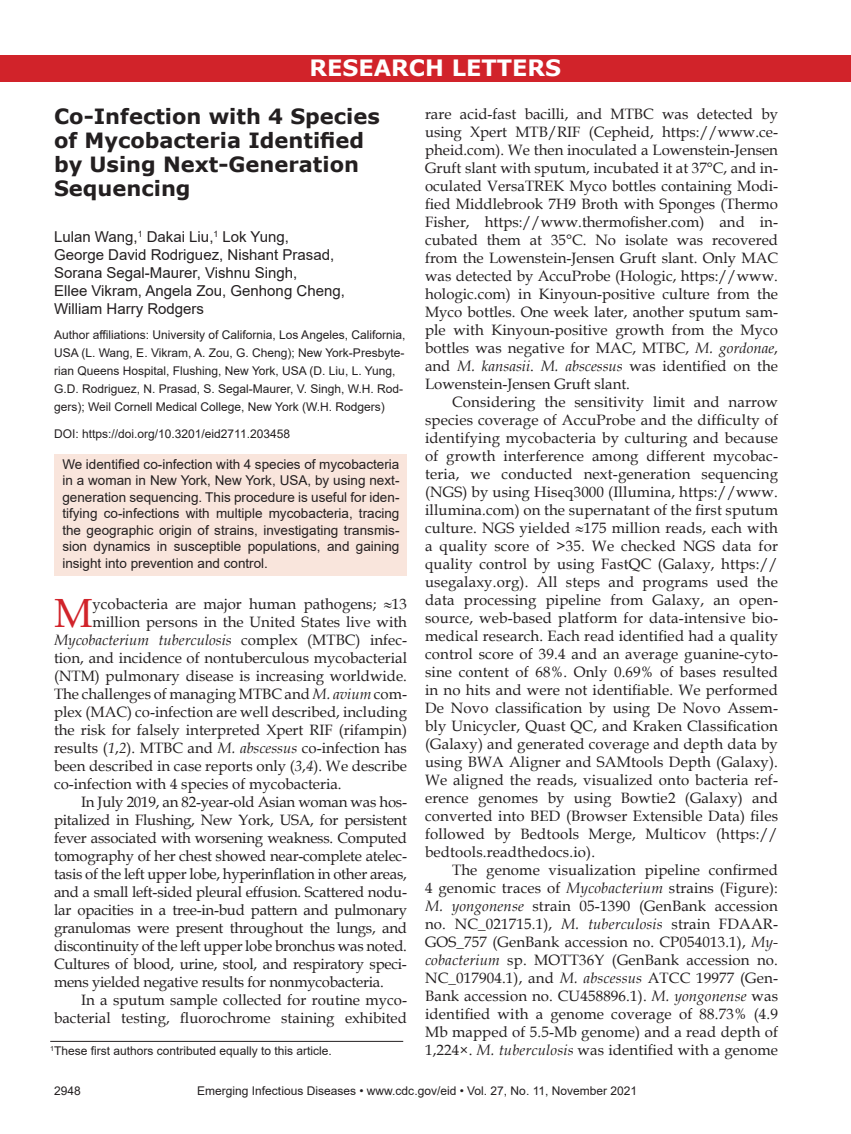
<style>
.page{position:relative;width:851px;height:1134px;background:#fff}
.page>*{position:absolute;margin:0;border:0;box-sizing:border-box;transform-origin:0 0}
.t1{font:40.8px "Book Antiqua";color:#d1232a}
.t2{font:700 22.5px "Verdana";color:#fff}
.t3{font:700 21px/24px "Verdana";color:#231f20}
.t4{font:15px/18px "Book Antiqua";color:#231f20;text-align:justify}
.t5{font:15px/18px "Arial";color:#231f20}
.t6{font:italic 15px "Book Antiqua";color:#231f20}
.t7{font:13.5px/16.5px "Arial";color:#231f20;text-align:justify}
.t8{font:12px/18px "Arial";color:#231f20}
.s1{font-style:normal}
.s2{font-style:italic}
</style>
<div class="page">
<div style="left:55px;top:454px;width:352px;height:122px;background:#f9e5dc"></div>
<div style="left:0;top:55px;width:850px;height:26px;background:#d1232a"></div>
<hr style="left:50px;top:1041px;width:353px;height:1px;background:#231f20">
<h2 class="t2" style="left:309px;top:52px;width:253px">RESEARCH LETTERS</h2>
<h3 class="t3" style="left:54px;top:104px;width:327px">Co-Infection with 4 Species of Mycobacteria Identified by Using Next-Generation<br>Sequencing</h3>
<p class="t5" style="left:54px;top:228px;width:292px">Lulan Wang,<sup>1</sup> Dakai Liu,<sup>1</sup> Lok Yung,<br>George David Rodriguez, Nishant Prasad, Sorana Segal-Maurer, Vishnu Singh,<br>Ellee Vikram, Angela Zou, Genhong Cheng, William Harry Rodgers</p>
<p class="t8" style="left:54px;top:326px;width:353px">Author affiliations: University of California, Los Angeles, California, USA (L. Wang, E. Vikram, A. Zou, G. Cheng); New York-Presbyte&shy;rian Queens Hospital, Flushing, New York, USA (D. Liu, L. Yung, G.D. Rodriguez, N. Prasad, S. Segal-Maurer, V. Singh, W.H. Rod&shy;gers); Weil Cornell Medical College, New York (W.H. Rodgers)</p>
<p class="t8" style="left:54px;top:425px;width:237px">DOI: https://doi.org/10.3201/eid2711.203458</p>
<p class="t7" style="left:62px;top:456px;width:338px">We identified co-infection with 4 species of mycobacteria in a woman in New York, New York, USA, by using next&shy;generation sequencing. This procedure is useful for iden&shy;tifying co-infections with multiple mycobacteria, tracing the geographic origin of strains, investigating transmis&shy;sion dynamics in susceptible populations, and gaining insight into prevention and control.</p>
<h1 class="t1" style="left:54px;top:585px;width:40px">M</h1>
<p class="t4" style="left:93px;top:595px;width:316px">ycobacteria are major human pathogens; ≈13</p>
<p class="t4" style="left:93px;top:613px;width:316px">million persons in the United States live with</p>
<p class="t6" style="left:54px;top:630px;width:354px">Mycobacterium tuberculosis <span class="s1">complex (MTBC) infec-</span></p>
<p class="t4" style="left:54px;top:649px;width:354px">tion, and incidence of nontuberculous mycobacterial</p>
<p class="t4" style="left:54px;top:667px;width:354px">(NTM) pulmonary disease is increasing worldwide.</p>
<p class="t4" style="left:54px;top:685px;width:354px">The challenges of managing MTBC and <span class="s2">M. avium</span> com-</p>
<p class="t4" style="left:54px;top:703px;width:354px">plex (MAC) co-infection are well described, including</p>
<p class="t4" style="left:54px;top:721px;width:354px">the risk for falsely interpreted Xpert RIF (rifampin)</p>
<p class="t4" style="left:54px;top:739px;width:354px">results (<span class="s2">1</span>,<span class="s2">2</span>). MTBC and <span class="s2">M. abscessus</span> co-infection has</p>
<p class="t4" style="left:54px;top:757px;width:354px">been described in case reports only (<span class="s2">3</span>,<span class="s2">4</span>). We describe</p>
<p class="t4" style="left:54px;top:775px;width:289px">co-infection with 4 species of mycobacteria.</p>
<p class="t4" style="left:81px;top:793px;width:327px">In July 2019, an 82-year-old Asian woman was hos-</p>
<p class="t4" style="left:54px;top:811px;width:354px">pitalized in Flushing, New York, USA, for persistent</p>
<p class="t4" style="left:54px;top:829px;width:354px">fever associated with worsening weakness. Computed</p>
<p class="t4" style="left:54px;top:847px;width:354px">tomography of her chest showed near-complete atelec-</p>
<p class="t4" style="left:54px;top:865px;width:354px">tasis of the left upper lobe, hyperinflation in other areas,</p>
<p class="t4" style="left:54px;top:883px;width:354px">and a small left-sided pleural effusion. Scattered nodu-</p>
<p class="t4" style="left:54px;top:901px;width:354px">lar opacities in a tree-in-bud pattern and pulmonary</p>
<p class="t4" style="left:54px;top:919px;width:354px">granulomas were present throughout the lungs, and</p>
<p class="t4" style="left:54px;top:937px;width:354px">discontinuity of the left upper lobe bronchus was noted.</p>
<p class="t4" style="left:54px;top:955px;width:354px">Cultures of blood, urine, stool, and respiratory speci-</p>
<p class="t4" style="left:54px;top:973px;width:331px">mens yielded negative results for nonmycobacteria.</p>
<p class="t4" style="left:81px;top:991px;width:327px">In a sputum sample collected for routine myco-</p>
<p class="t4" style="left:54px;top:1009px;width:354px">bacterial testing, fluorochrome staining exhibited</p>
<p class="t8" style="left:50px;top:1042px;width:283px"><sup>1</sup>These first authors contributed equally to this article.</p>
<p class="t4" style="left:425px;top:104px;width:354px">rare acid-fast bacilli, and MTBC was detected by using Xpert MTB/RIF (Cepheid, https://www.ce&shy;pheid.com). We then inoculated a Lowenstein-Jensen Gruft slant with sputum, incubated it at 37°C, and in&shy;oculated VersaTREK Myco bottles containing Modi&shy;fied Middlebrook 7H9 Broth with Sponges (Thermo Fisher, https://www.thermofisher.com) and in&shy;cubated them at 35°C. No isolate was recovered from the Lowenstein-Jensen Gruft slant. Only MAC was detected by AccuProbe (Hologic, https://www. hologic.com) in Kinyoun-positive culture from the Myco bottles. One week later, another sputum sam&shy;ple with Kinyoun-positive growth from the Myco bottles was negative for MAC, MTBC, <span class="s2">M. gordonae</span>, and <span class="s2">M. kansasii</span>. <span class="s2">M. abscessus</span> was identified on the Lowenstein-Jensen Gruft slant.</p>
<p class="t4" style="left:425px;top:392px;width:354px;text-indent:27px">Considering the sensitivity limit and narrow species coverage of AccuProbe and the difficulty of identifying mycobacteria by culturing and because of growth interference among different mycobac&shy;teria, we conducted next-generation sequencing (NGS) by using Hiseq3000 (Illumina, https://www. illumina.com) on the supernatant of the first sputum culture. NGS yielded ≈175 million reads, each with a quality score of &gt;35. We checked NGS data for quality control by using FastQC (Galaxy, https:// usegalaxy.org). All steps and programs used the data processing pipeline from Galaxy, an open&shy;source, web-based platform for data-intensive bio&shy;medical research. Each read identified had a quality control score of 39.4 and an average guanine-cyto&shy;sine content of 68%. Only 0.69% of bases resulted in no hits and were not identifiable. We performed De Novo classification by using De Novo Assem&shy;bly Unicycler, Quast QC, and Kraken Classification (Galaxy) and generated coverage and depth data by using BWA Aligner and SAMtools Depth (Galaxy).<br>We aligned the reads, visualized onto bacteria ref&shy;erence genomes by using Bowtie2 (Galaxy) and converted into BED (Browser Extensible Data) files followed by Bedtools Merge, Multicov (https:// bedtools.readthedocs.io).</p>
<p class="t4" style="left:425px;top:860px;width:354px;text-indent:27px">The genome visualization pipeline confirmed 4 genomic traces of <span class="s2">Mycobacterium</span> strains (Figure):<br><span class="s2">M. yongonense</span> strain 05-1390 (GenBank accession no. NC_021715.1), <span class="s2">M. tuberculosis</span> strain FDAAR-GOS_757 (GenBank accession no. CP054013.1), <span class="s2">My&shy;cobacterium</span> sp. MOTT36Y (GenBank accession no.<br>NC_017904.1), and <span class="s2">M. abscessus</span> ATCC 19977 (Gen-Bank accession no. CU458896.1). <span class="s2">M. yongonense</span> was identified with a genome coverage of 88.73% (4.9<br>Mb mapped of 5.5-Mb genome) and a read depth of 1,224×. <span class="s2">M. tuberculosis</span> was identified with a genome</p>
<p class="t8" style="left:54px;top:1082px;width:28px">2948</p>
<p class="t8" style="left:197px;top:1082px;width:441px">Emerging Infectious Diseases • www.cdc.gov/eid • Vol. 27, No. 11, November 2021</p>
</div>
